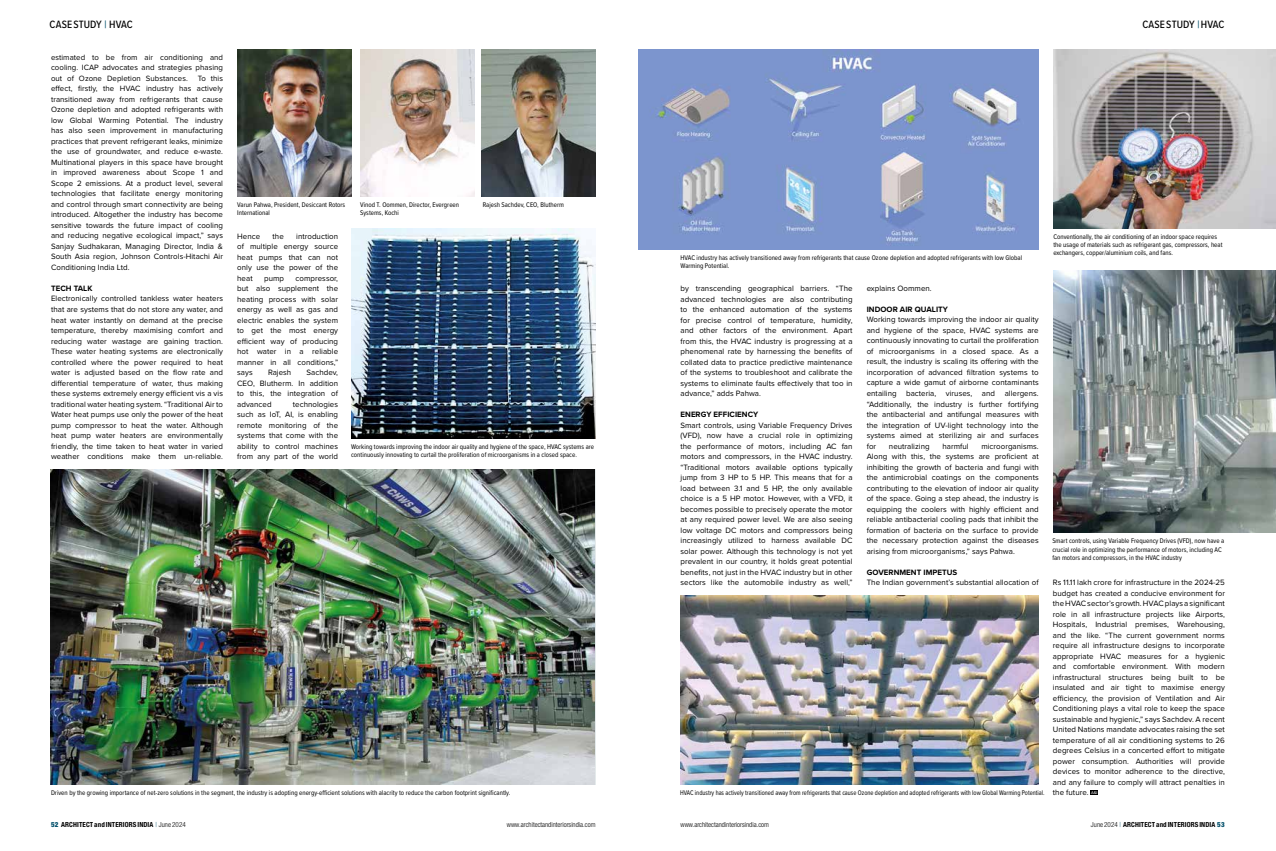
<style>
.page{position:relative;width:1276px;height:851px;background:#fff}
.page>*{position:absolute;margin:0;border:0;box-sizing:border-box;transform-origin:0 0}
.t1{font:500 11px "Proxima Nova Cond";letter-spacing:.005em;color:#000}
.t2{font:8px/10.5px "Proxima Nova";letter-spacing:.005em;color:#000;text-align:justify}
.t3{font:700 8px "Proxima Nova";letter-spacing:.005em;color:#000}
.t4{font:7.9px/10.5px "Proxima Nova";letter-spacing:.005em;color:#000;text-align:justify}
.t5{font:7px/8.4px "Proxima Nova Cond";color:#000}
.t6{font:7px "Proxima Nova Cond";color:#000;scale:.93 1}
.t7{font:700 condensed 7px "Helvetica Neue";letter-spacing:.015em;color:#000}
.t8{font:300 condensed 7px "Helvetica Neue LT Std";color:#000}
.s1{color:#03506b}
.s2{font-size:7.9px}
.s3{font-family:"Futura Std";font-weight:500;font-size:3.9px;color:#fff}
.s4{font-family:"Helvetica Neue LT Std";font-weight:900;color:#03506b}
.s5{font-family:"Helvetica Neue LT Std";font-weight:300;color:#03506b}
.s6{font-family:"Helvetica Neue LT Std";font-weight:300}
</style>
<div class="page">
<img style="left:681px;top:595px;width:357px;height:189px">
<img style="left:638px;top:50px;width:400px;height:199px">
<img style="left:1053px;top:49px;width:223px;height:179px">
<img style="left:1053px;top:270px;width:223px;height:262px">
<div style="left:1090px;top:790px;width:8px;height:5px;background:#000"></div>
<img style="left:351px;top:228px;width:244px;height:210px">
<img style="left:50px;top:469px;width:544px;height:315px">
<img style="left:481px;top:50px;width:114px;height:146px">
<img style="left:237px;top:50px;width:114px;height:146px">
<img style="left:360px;top:50px;width:114px;height:146px">
<h1 class="t1" style="left:50px;top:17px;width:85px">CASE STUDY <span class="s1">|</span> HVAC</h1>
<h1 class="t1" style="left:1142px;top:17px;width:83px">CASE STUDY <span class="s1">|</span> HVAC</h1>
<p class="t4" style="left:51px;top:52px;width:173px">estimated to be from air conditioning and cooling. ICAP advocates and strategies phasing out of Ozone Depletion Substances.</p>
<p class="t4" style="left:51px;top:73px;width:173px;text-indent:147px">To this effect, firstly, the HVAC industry has actively transitioned away from refrigerants that cause</p>
<p class="t2" style="left:51px;top:104px;width:173px"><span class="s2">Ozone depletion</span> and adopted refrigerants with low Global Warming Potential. The industry has also seen improvement in manufacturing practices that prevent refrigerant leaks, minimize the use of groundwater, and reduce e-waste.<br>Multinational players in this space have brought in improved awareness about Scope 1 and Scope 2 emissions. At a product level, several technologies that facilitate energy monitoring and control through smart connectivity are being introduced. Altogether the industry has become sensitive towards the future impact of cooling and reducing negative ecological impact,” says Sanjay Sudhakaran, Managing Director, India &amp; South Asia region, Johnson Controls-Hitachi Air Conditioning India Ltd.</p>
<p class="t3" style="left:51px;top:282px;width:43px">TECH TALK</p>
<p class="t2" style="left:51px;top:293px;width:173px">Electronically controlled tankless water heaters that are systems that do not store any water, and heat water instantly on demand at the precise temperature, thereby maximising comfort and reducing water wastage are gaining traction.<br>These water heating systems are electronically controlled where the power required to heat water is adjusted based on the flow rate and differential temperature of water, thus making these systems extremely energy efficient vis a vis traditional water heating system. “Traditional Air to Water heat pumps use only the power of the heat pump compressor to heat the water. Although heat pump water heaters are environmentally friendly, the time taken to heat water in varied weather conditions make them un-reliable.</p>
<p class="t5" style="left:237px;top:200px;width:110px">Varun Pahwa, President, Desiccant Rotors</p>
<p class="t5" style="left:483px;top:200px;width:83px">Rajesh Sachdev, CEO, Blutherm</p>
<p class="t5" style="left:237px;top:208px;width:34px">International</p>
<p class="t5" style="left:360px;top:200px;width:100px">Vinod T. Oommen, Director, Evergreen<br>Systems, Kochi</p>
<p class="t2" style="left:237px;top:230px;width:24px">Hence</p>
<p class="t2" style="left:273px;top:230px;width:13px">the</p>
<p class="t2" style="left:237px;top:230px;width:102px;text-indent:59px">introduction of multiple energy source heat pumps that can not only use the power of the heat</p>
<p class="t2" style="left:237px;top:272px;width:102px;text-indent:58px">compressor, but also supplement the heating process with solar energy as well as gas and electric enables the system to get the most energy efficient way of producing hot water in a reliable manner in all conditions,” says</p>
<p class="t2" style="left:264px;top:272px;width:21px">pump</p>
<p class="t2" style="left:237px;top:367px;width:102px;text-indent:69px">Sachdev, CEO, Blutherm. In addition to this, the integration of advanced</p>
<p class="t2" style="left:268px;top:367px;width:25px">Rajesh</p>
<p class="t2" style="left:237px;top:398px;width:102px;text-indent:56px">technologies such as IoT, AI, is enabling remote monitoring of the systems that come with the ability to control machines from any part of the world</p>
<p class="t5" style="left:351px;top:442px;width:244px">Working towards improving the indoor air quality and hygiene of the space, HVAC systems are continuously innovating to curtail the proliferation of microorganisms in a closed space.</p>
<p class="t5" style="left:51px;top:788px;width:461px">Driven by the growing importance of net-zero solutions in the segment, the industry is adopting energy-efficient solutions with alacrity to reduce the carbon footprint significantly.</p>
<p class="t5" style="left:680px;top:253px;width:343px">HVAC industry has actively transitioned away from refrigerants that cause Ozone depletion and adopted refrigerants with low Global<br>Warming Potential.</p>
<p class="t5" style="left:1053px;top:232px;width:171px">Conventionally, the air conditioning of an indoor space requires the usage of materials such as refrigerant gas, compressors, heat exchangers, copper/aluminium coils, and fans.</p>
<p class="t2" style="left:866px;top:282px;width:67px">explains Oommen.</p>
<p class="t3" style="left:866px;top:303px;width:83px">INDOOR AIR QUALITY</p>
<p class="t2" style="left:866px;top:314px;width:173px">Working towards improving the indoor air quality and hygiene of the space, HVAC systems are continuously innovating to curtail the proliferation of microorganisms in a closed space. As a result, the industry is scaling its offering with the incorporation of advanced filtration systems to capture a wide gamut of airborne contaminants entailing bacteria, viruses, and allergens. “Additionally, the industry is further fortifying the antibacterial and antifungal measures with the integration of UV-light technology into the systems aimed at sterilizing air and surfaces for</p>
<p class="t2" style="left:680px;top:283px;width:173px">by transcending geographical barriers. “The advanced technologies are also contributing to the enhanced automation of the systems for precise control of temperature, humidity, and other factors of the environment. Apart from this, the HVAC industry is progressing at a phenomenal rate by harnessing the benefits of collated data to practice predictive maintenance of the systems to troubleshoot and calibrate the systems to eliminate faults effectively that too in advance,” adds Pahwa.</p>
<p class="t3" style="left:680px;top:408px;width:79px">ENERGY EFFICIENCY</p>
<p class="t2" style="left:680px;top:419px;width:173px">Smart controls, using Variable Frequency Drives (VFD), now have a crucial role in optimizing the performance of motors, including AC fan motors and compressors, in the HVAC industry. “Traditional motors available options typically jump from 3 HP to 5 HP. This means that for a load between 3.1 and 5 HP, the only available choice is a 5 HP motor. However, with a VFD, it becomes possible to precisely operate the motor at any required power level. We are also seeing low voltage DC motors and compressors being increasingly utilized to harness available DC solar power. Although this technology is not yet prevalent in our country, it holds great potential benefits, not just in the HVAC industry but in other sectors like the automobile industry as well,”</p>
<p class="t2" style="left:889px;top:440px;width:42px">neutralizing</p>
<p class="t2" style="left:942px;top:440px;width:28px">harmful</p>
<p class="t2" style="left:866px;top:440px;width:173px;text-indent:115px">microorganisms.<br>Along with this, the systems are proficient at inhibiting the growth of bacteria and fungi with the antimicrobial coatings on the components contributing to the elevation of indoor air quality of the space. Going a step ahead, the industry is equipping the coolers with highly efficient and reliable antibacterial cooling pads that inhibit the formation of bacteria on the surface to provide the necessary protection against the diseases arising from microorganisms,” says Pahwa.</p>
<p class="t3" style="left:866px;top:566px;width:92px">GOVERNMENT IMPETUS</p>
<p class="t2" style="left:866px;top:576px;width:173px">The Indian government’s substantial allocation of</p>
<p class="t2" style="left:1053px;top:576px;width:173px">Rs 11.11 lakh crore for infrastructure in the 2024-25 budget has created a conducive environment for the HVAC sector’s growth. HVAC plays a significant role in all infrastructure projects like Airports, Hospitals, Industrial premises, Warehousing, and the like. “The current government norms require all infrastructure designs to incorporate appropriate HVAC measures for a hygienic and comfortable environment. With modern infrastructural structures being built to be insulated and air tight to maximise energy efficiency, the provision of Ventilation and Air Conditioning plays a vital role to keep the space sustainable and hygienic,” says Sachdev. A recent United Nations mandate advocates raising the set temperature of all air conditioning systems to 26 degrees Celsius in a concerted effort to mitigate power consumption. Authorities will provide devices to monitor adherence to the directive, and any failure to comply will attract penalties in the future. <span class="s3">A&amp;I</span></p>
<p class="t5" style="left:1052px;top:536px;width:173px">Smart controls, using Variable Frequency Drives (VFD), now have a crucial role in optimizing the performance of motors, including AC fan motors and compressors, in the HVAC industry</p>
<p class="t6" style="left:680px;top:787px;width:393px">HVAC industry has actively transitioned away from refrigerants that cause Ozone depletion and adopted refrigerants with low Global Warming Potential.</p>
<p class="t7" style="left:51px;top:820px;width:136px"><span class="s4">52</span> ARCHITECT and INTERIORS INDIA <span class="s5">|</span> <span class="s6">June 2024</span></p>
<p class="t8" style="left:507px;top:820px;width:90px">www.architectandinteriorsindia.com</p>
<p class="t8" style="left:680px;top:820px;width:90px">www.architectandinteriorsindia.com</p>
<p class="t7" style="left:1091px;top:820px;width:135px"><span class="s6">June 2024</span> <span class="s5">|</span> ARCHITECT and INTERIORS INDIA <span class="s4">53</span></p>
</div>
